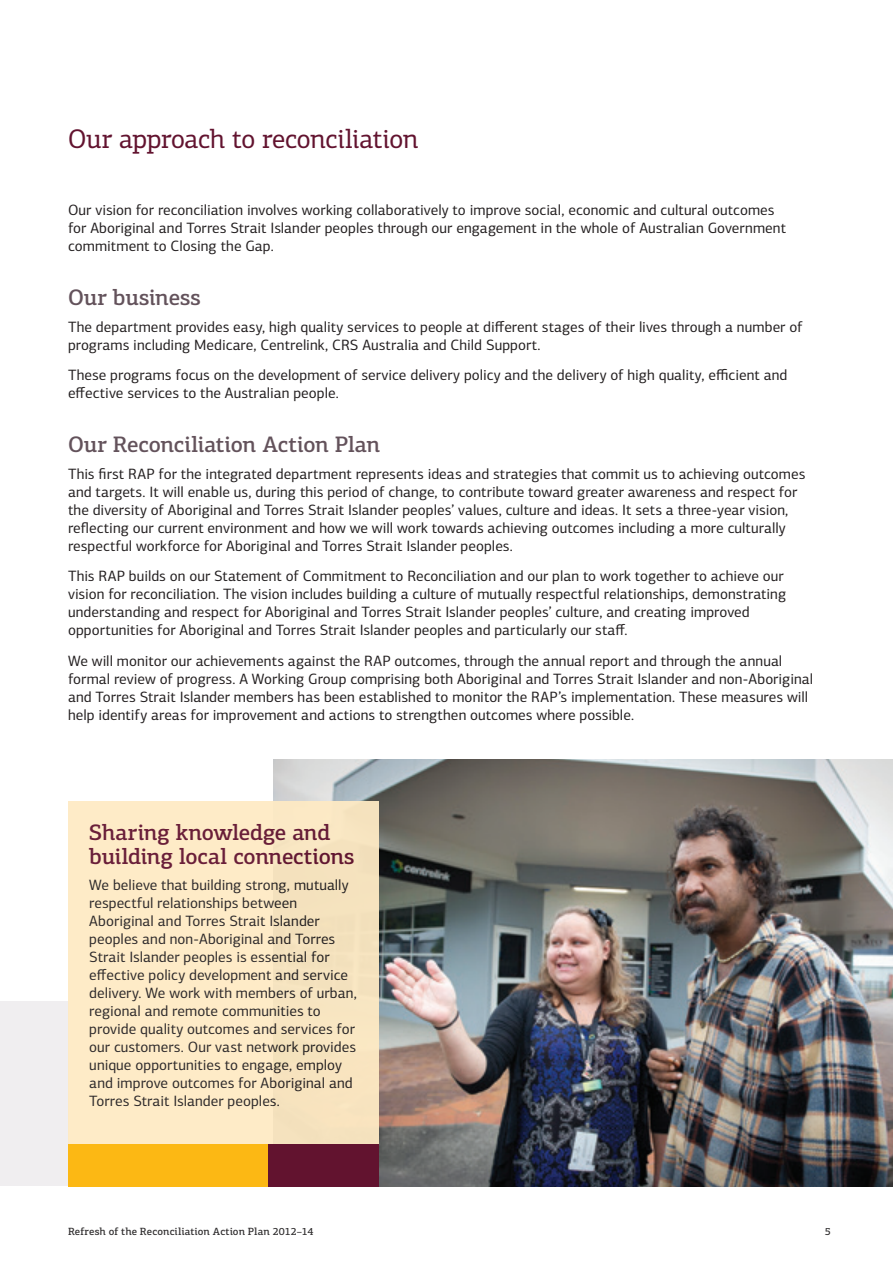
<style>
.page{position:relative;width:893px;height:1263px;background:#fff}
.page>*{position:absolute;margin:0;border:0;box-sizing:border-box;transform-origin:0 0}
.t1{font:27px "PF Centro Slab Pro";letter-spacing:-.02em;color:#62132f}
.t2{font:500 22.5px/24px "PF Centro Slab Pro";letter-spacing:-.015em;color:#62132f}
.t3{font:500 22.5px "PF Centro Slab Pro";letter-spacing:-.015em;color:#63525b}
.t4{font:15px/18px "PF Centro Sans Pro";color:#231f20}
.t5{font:500 10.5px "PF Centro Slab Pro";letter-spacing:.005em;color:#312f30}
</style>
<div class="page">
<div style="left:0;top:1001px;width:68px;height:185px;background:#f0eef0"></div>
<img style="left:274px;top:759px;width:619px;height:427px">
<div style="left:68px;top:801px;width:310px;height:343px;background:#feeac4"></div>
<div style="left:68px;top:1144px;width:310px;height:42px;background:#fcb814"></div>
<div style="left:268px;top:1144px;width:110px;height:42px;background:#62132f"></div>
<h1 class="t1" style="left:68px;top:122px;width:352px">Our approach to reconciliation</h1>
<p class="t4" style="left:68px;top:201px;width:719px">Our vision for reconciliation involves working collaboratively to improve social, economic and cultural outcomes for Aboriginal and Torres Strait Islander peoples through our engagement in the whole of Australian Government commitment to Closing the Gap.</p>
<h2 class="t3" style="left:68px;top:283px;width:134px">Our business</h2>
<p class="t4" style="left:68px;top:318px;width:736px">The department provides easy, high quality services to people at different stages of their lives through a number of programs including Medicare, Centrelink, CRS Australia and Child Support.</p>
<p class="t4" style="left:68px;top:366px;width:721px">These programs focus on the development of service delivery policy and the delivery of high quality, efficient and effective services to the Australian people.</p>
<h2 class="t3" style="left:68px;top:430px;width:314px">Our Reconciliation Action Plan</h2>
<p class="t4" style="left:68px;top:465px;width:739px">This first RAP for the integrated department represents ideas and strategies that commit us to achieving outcomes and targets. It will enable us, during this period of change, to contribute toward greater awareness and respect for the diversity of Aboriginal and Torres Strait Islander peoples’ values, culture and ideas. It sets a three-year vision, reflecting our current environment and how we will work towards achieving outcomes including a more culturally respectful workforce for Aboriginal and Torres Strait Islander peoples.</p>
<p class="t4" style="left:68px;top:567px;width:720px">This RAP builds on our Statement of Commitment to Reconciliation and our plan to work together to achieve our vision for reconciliation. The vision includes building a culture of mutually respectful relationships, demonstrating understanding and respect for Aboriginal and Torres Strait Islander peoples’ culture, and creating improved opportunities for Aboriginal and Torres Strait Islander peoples and particularly our staff.</p>
<p class="t4" style="left:68px;top:652px;width:747px">We will monitor our achievements against the RAP outcomes, through the annual report and through the annual formal review of progress. A Working Group comprising both Aboriginal and Torres Strait Islander and non-Aboriginal and Torres Strait Islander members has been established to monitor the RAP’s implementation. These measures will help identify areas for improvement and actions to strengthen outcomes where possible.</p>
<h2 class="t2" style="left:89px;top:820px;width:267px">Sharing knowledge and building local connections</h2>
<p class="t4" style="left:89px;top:876px;width:269px">We believe that building strong, mutually respectful relationships between Aboriginal and Torres Strait Islander peoples and non-Aboriginal and Torres Strait Islander peoples is essential for effective policy development and service delivery. We work with members of urban, regional and remote communities to provide quality outcomes and services for our customers. Our vast network provides unique opportunities to engage, employ and improve outcomes for Aboriginal and Torres Strait Islander peoples.</p>
<p class="t5" style="left:68px;top:1224px;width:247px">Refresh of the Reconciliation Action Plan 2012–14</p>
<p class="t5" style="left:825px;top:1224px;width:8px">5</p>
</div>
